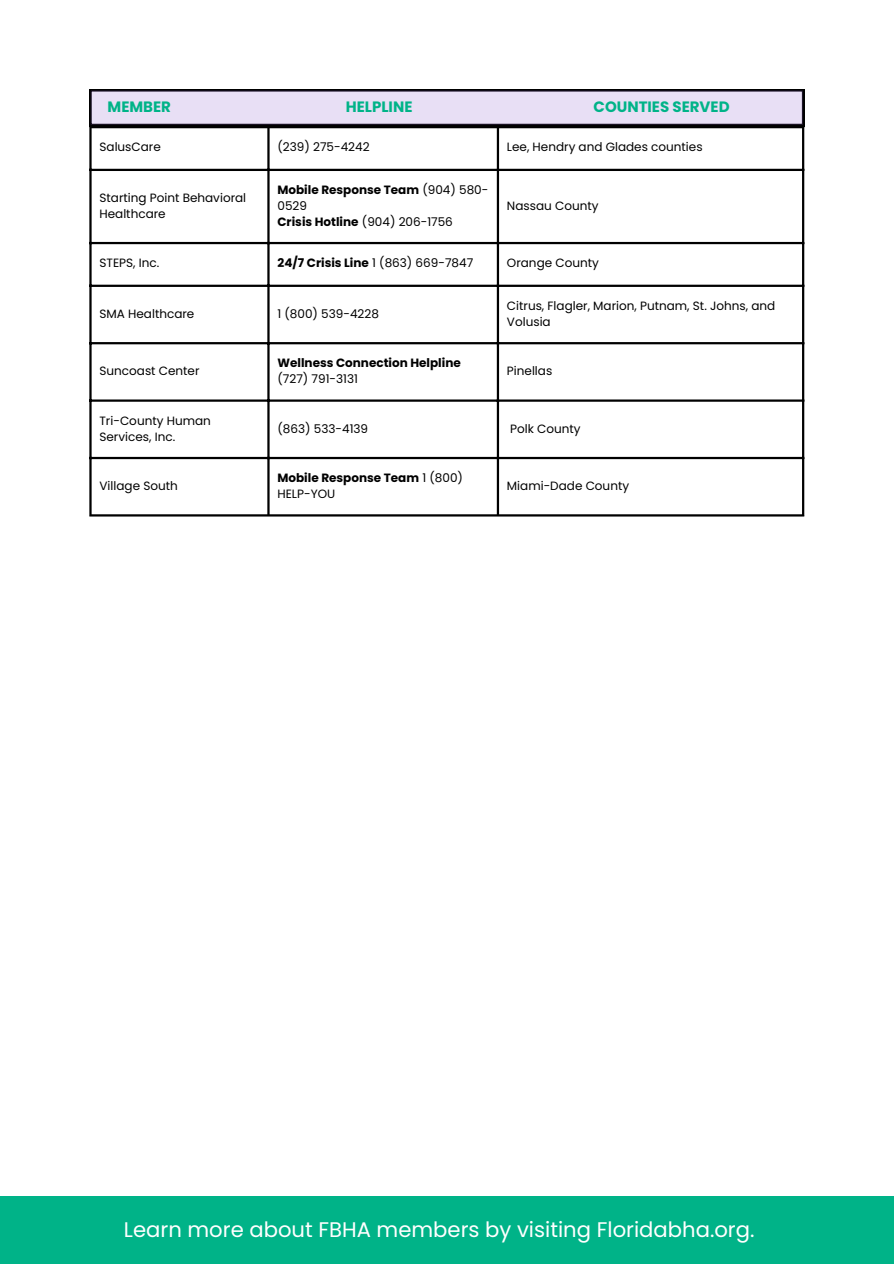
<style>
.page{position:relative;width:894px;height:1264px;background:#fff}
.page>*{position:absolute;margin:0;border:0;box-sizing:border-box;transform-origin:0 0}
.t1{font:21.15px "Poppins";color:#fff}
.t2{font:700 15px "Poppins";color:#00b388}
.t3{font:12px/16px "Poppins";color:#000}
.t4{font:700 12px/16px "Poppins";color:#000}
.s1{font-weight:400}
</style>
<div class="page">
<svg style="left:89px;top:89px;width:714px;height:37px"></svg>
<hr style="left:89px;top:128px;width:3px;height:386px;background:#000">
<hr style="left:267px;top:128px;width:2px;height:386px;background:#000">
<hr style="left:496px;top:128px;width:3px;height:386px;background:#000">
<hr style="left:801px;top:128px;width:3px;height:386px;background:#000">
<hr style="left:89px;top:126px;width:715px;height:2px;background:#000">
<hr style="left:89px;top:169px;width:715px;height:2px;background:#000">
<hr style="left:89px;top:242px;width:715px;height:2px;background:#000">
<hr style="left:89px;top:285px;width:715px;height:2px;background:#000">
<hr style="left:89px;top:342px;width:715px;height:2px;background:#000">
<hr style="left:89px;top:399px;width:715px;height:3px;background:#000">
<hr style="left:89px;top:457px;width:715px;height:2px;background:#000">
<hr style="left:89px;top:514px;width:715px;height:2px;background:#000">
<div style="left:0;top:1195px;width:893px;height:68px;background:#00b388"></div>
<p class="t2" style="left:107px;top:96px;width:65px">MEMBER</p>
<p class="t2" style="left:346px;top:96px;width:68px">HELPLINE</p>
<p class="t2" style="left:593px;top:96px;width:137px">COUNTIES SERVED</p>
<p class="t3" style="left:99px;top:139px;width:63px">SalusCare</p>
<p class="t3" style="left:277px;top:139px;width:94px">(239) 275-4242</p>
<p class="t3" style="left:507px;top:139px;width:197px">Lee, Hendry and Glades counties</p>
<p class="t3" style="left:99px;top:190px;width:148px">Starting Point Behavioral<br>Healthcare</p>
<p class="t4" style="left:277px;top:182px;width:212px">Mobile Response Team <span class="s1">(904) 580-<br>0529</span></p>
<p class="t4" style="left:277px;top:214px;width:177px">Crisis Hotline <span class="s1">(904) 206-1756</span></p>
<p class="t3" style="left:507px;top:198px;width:93px">Nassau County</p>
<p class="t3" style="left:99px;top:255px;width:61px">STEPS, Inc.</p>
<p class="t4" style="left:277px;top:255px;width:197px">24/7 Crisis Line <span class="s1">1 (863) 669-7847</span></p>
<p class="t3" style="left:507px;top:255px;width:93px">Orange County</p>
<p class="t3" style="left:99px;top:305px;width:96px">SMA Healthcare</p>
<p class="t3" style="left:277px;top:305px;width:103px">1 (800) 539-4228</p>
<p class="t3" style="left:507px;top:297px;width:270px">Citrus, Flagler, Marion, Putnam, St. Johns, and<br>Volusia</p>
<p class="t3" style="left:99px;top:363px;width:101px">Suncoast Center</p>
<p class="t4" style="left:277px;top:355px;width:185px">Wellness Connection Helpline <span class="s1">(727) 791-3131</span></p>
<p class="t3" style="left:507px;top:363px;width:47px">Pinellas</p>
<p class="t3" style="left:99px;top:412px;width:113px">Tri-County Human<br>Services, Inc.</p>
<p class="t3" style="left:277px;top:420px;width:92px">(863) 533-4139</p>
<p class="t3" style="left:510px;top:420px;width:72px">Polk County</p>
<p class="t3" style="left:99px;top:478px;width:80px">Village South</p>
<p class="t4" style="left:277px;top:470px;width:187px">Mobile Response Team <span class="s1">1 (800)<br>HELP-YOU</span></p>
<p class="t3" style="left:507px;top:478px;width:124px">Miami-Dade County</p>
<h1 class="t1" style="left:124px;top:1214px;width:632px">Learn more about FBHA members by visiting Floridabha.org.</h1>
</div>
